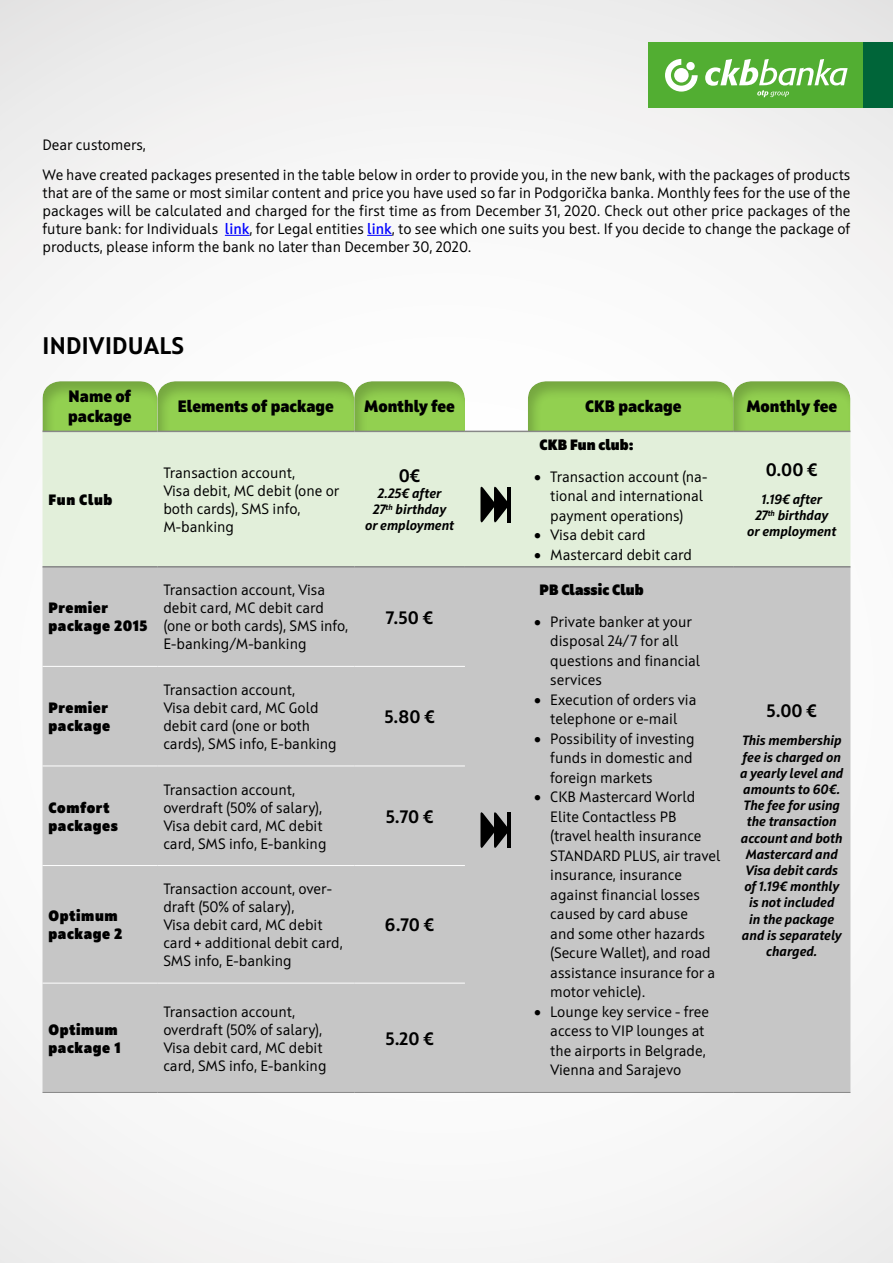
<style>
.page{position:relative;width:893px;height:1263px;background:#f6f6f6}
.page>*{position:absolute;margin:0;border:0;box-sizing:border-box;transform-origin:0 0}
.t1{font:700 24px "Squad";letter-spacing:.01em;color:#000}
.t2{font:700 18px "Squad";color:#000}
.t3{font:800 16.5px/19.8px "Squad";color:#000}
.t4{font:15px/18px "Squad";color:#000}
.t5{font:900 15px/18px "Squad";letter-spacing:.04em;color:#000}
.t6{font:900 15px "Squad";color:#000}
.t7{font:italic 700 13.5px/16.2px "Squad";color:#000;text-align:center}
.s1{font-weight:600;color:#00f}
</style>
<div class="page">
<div style="left:648px;top:43px;width:215px;height:65px;background:#52ae32"></div>
<div style="left:863px;top:43px;width:30px;height:65px;background:#006539"></div>
<svg style="left:665px;top:59px;width:33px;height:33px"></svg>
<div style="left:674px;top:68px;width:15px;height:14px;background:#fff;border-radius:50%"></div>
<div style="left:686px;top:62px;width:9px;height:8px;background:#fff;border-radius:50%"></div>
<svg style="left:705px;top:59px;width:143px;height:38px"></svg>
<div style="left:145px;top:371px;width:223px;height:63px;background:#fcfcfc"></div>
<svg style="left:43px;top:381px;width:298px;height:50px;background:#8ec850"></svg>
<div style="left:341px;top:371px;width:138px;height:63px;background:#000;opacity:.2"></div>
<div style="left:515px;top:371px;width:232px;height:63px;background:#fdfdfd"></div>
<svg style="left:528px;top:381px;width:192px;height:50px;background:#8dc74f"></svg>
<div style="left:720px;top:371px;width:144px;height:63px;background:#000;opacity:.2"></div>
<div style="left:43px;top:432px;width:807px;height:134px;background:#e2efda"></div>
<div style="left:465px;top:431px;width:63px;height:136px;background:#e2efda"></div>
<div style="left:43px;top:567px;width:807px;height:525px;background:#c6c6c6"></div>
<div style="left:465px;top:567px;width:63px;height:525px;background:#c6c6c6"></div>
<hr style="left:43px;top:1092px;width:114px;height:1px;background:#878787">
<hr style="left:157px;top:1092px;width:197px;height:1px;background:#878787">
<hr style="left:354px;top:1092px;width:111px;height:1px;background:#878787">
<hr style="left:465px;top:1092px;width:63px;height:1px;background:#878787">
<hr style="left:528px;top:1092px;width:205px;height:1px;background:#878787">
<hr style="left:733px;top:1092px;width:117px;height:1px;background:#878787">
<hr style="left:43px;top:666px;width:114px;height:1px;background:#fff">
<hr style="left:157px;top:666px;width:197px;height:1px;background:#fff">
<hr style="left:354px;top:666px;width:111px;height:1px;background:#fff">
<hr style="left:43px;top:765px;width:114px;height:1px;background:#fff">
<hr style="left:157px;top:765px;width:197px;height:1px;background:#fff">
<hr style="left:354px;top:765px;width:111px;height:1px;background:#fff">
<hr style="left:43px;top:865px;width:114px;height:1px;background:#fff">
<hr style="left:157px;top:865px;width:197px;height:1px;background:#fff">
<hr style="left:354px;top:865px;width:111px;height:1px;background:#fff">
<hr style="left:43px;top:983px;width:114px;height:1px;background:#fff">
<hr style="left:157px;top:983px;width:197px;height:1px;background:#fff">
<hr style="left:354px;top:983px;width:111px;height:1px;background:#fff">
<hr style="left:43px;top:431px;width:114px;height:1px;background:#878787">
<hr style="left:157px;top:431px;width:197px;height:1px;background:#878787">
<hr style="left:354px;top:431px;width:111px;height:1px;background:#878787">
<hr style="left:465px;top:431px;width:63px;height:1px;background:#878787">
<hr style="left:528px;top:431px;width:205px;height:1px;background:#878787">
<hr style="left:733px;top:431px;width:117px;height:1px;background:#878787">
<hr style="left:43px;top:566px;width:114px;height:1px;background:#878787">
<hr style="left:157px;top:566px;width:197px;height:1px;background:#878787">
<hr style="left:354px;top:566px;width:111px;height:1px;background:#878787">
<hr style="left:465px;top:566px;width:63px;height:1px;background:#878787">
<hr style="left:528px;top:566px;width:205px;height:1px;background:#878787">
<hr style="left:733px;top:566px;width:117px;height:1px;background:#878787">
<svg style="left:480px;top:486px;width:31px;height:37px"></svg>
<svg style="left:480px;top:812px;width:31px;height:36px"></svg>
<svg style="left:225px;top:235px;width:25px;height:1px"></svg>
<svg style="left:367px;top:235px;width:25px;height:1px"></svg>
<p class="t4" style="left:43px;top:130px;width:809px;line-height:30px">Dear customers,<br>We have created packages presented in the table below in order to provide you, in the new bank, with the packages of products</p>
<p class="t4" style="left:43px;top:184px;width:809px;text-align:justify">that are of the same or most similar content and price you have used so far in Podgorička banka. Monthly fees for the use of the packages will be calculated and charged for the first time as from December 31, 2020. Check out other price packages of the future bank: for Individuals <span class="s1">link</span>, for Legal entities <span class="s1">link</span>, to see which one suits you best. If you decide to change the package of products, please inform the bank no later than December 30, 2020.</p>
<h1 class="t1" style="left:43px;top:331px;width:143px">INDIVIDUALS</h1>
<p class="t3" style="left:68px;top:387px;width:65px">Name of package</p>
<p class="t3" style="left:178px;top:396px;width:158px">Elements of package</p>
<p class="t3" style="left:364px;top:396px;width:92px">Monthly fee</p>
<p class="t3" style="left:585px;top:396px;width:98px">CKB package</p>
<p class="t3" style="left:746px;top:396px;width:92px">Monthly fee</p>
<p class="t5" style="left:49px;top:490px;width:65px">Fun Club</p>
<p class="t4" style="left:163px;top:464px;width:178px">Transaction account,<br>Visa debit, MC debit (one or both cards), SMS info,<br>M-banking</p>
<p class="t2" style="left:399px;top:464px;width:23px">0€</p>
<p class="t7" style="left:365px;top:485px;width:91px">2.25€ after<br>27<sup>th</sup> birthday<br>or employment</p>
<p class="t5" style="left:49px;top:599px;width:101px">Premier package 2015</p>
<p class="t5" style="left:49px;top:699px;width:63px">Premier package</p>
<p class="t5" style="left:49px;top:798px;width:71px">Comfort packages</p>
<p class="t5" style="left:49px;top:907px;width:75px">Optimum package 2</p>
<p class="t5" style="left:49px;top:1020px;width:73px">Optimum package 1</p>
<p class="t4" style="left:163px;top:581px;width:187px">Transaction account, Visa debit card, MC debit card (one or both cards), SMS info,<br>E-banking/M-banking</p>
<p class="t4" style="left:163px;top:681px;width:175px">Transaction account,<br>Visa debit card, MC Gold debit card (one or both cards), SMS info, E-banking</p>
<p class="t4" style="left:163px;top:780px;width:165px">Transaction account, overdraft (50% of salary),<br>Visa debit card, MC debit card, SMS info, E-banking</p>
<p class="t4" style="left:163px;top:880px;width:181px">Transaction account, over&shy;draft (50% of salary),<br>Visa debit card, MC debit card + additional debit card,<br>SMS info, E-banking</p>
<p class="t4" style="left:163px;top:1002px;width:165px">Transaction account, overdraft (50% of salary),<br>Visa debit card, MC debit card, SMS info, E-banking</p>
<p class="t2" style="left:386px;top:606px;width:49px">7.50 €</p>
<p class="t2" style="left:384px;top:705px;width:52px">5.80 €</p>
<p class="t2" style="left:386px;top:805px;width:49px">5.70 €</p>
<p class="t2" style="left:385px;top:913px;width:51px">6.70 €</p>
<p class="t2" style="left:385px;top:1027px;width:50px">5.20 €</p>
<p class="t6" style="left:540px;top:435px;width:95px">CKB Fun club:</p>
<p class="t4" style="left:550px;top:467px;width:159px;line-height:19.5px;text-indent:-16px">• Transaction account (na&shy;tional and international payment operations)</p>
<p class="t4" style="left:534px;top:526px;width:113px">• Visa debit card</p>
<p class="t4" style="left:534px;top:545px;width:160px">• Mastercard debit card</p>
<p class="t6" style="left:540px;top:580px;width:105px">PB Classic Club</p>
<p class="t4" style="left:550px;top:612px;width:151px;line-height:19.5px;text-indent:-16px">• Private banker at your disposal 24/7 for all questions and financial services</p>
<p class="t4" style="left:534px;top:690px;width:164px;line-height:19.5px;text-align:center">• Execution of orders via telephone or e-mail</p>
<p class="t4" style="left:550px;top:729px;width:146px;line-height:19.5px;text-indent:-16px">• Possibility of investing funds in domestic and foreign markets</p>
<p class="t4" style="left:550px;top:787px;width:172px;line-height:19.5px;text-indent:-16px">• CKB Mastercard World<br>Elite Contactless PB (travel health insurance<br>STANDARD PLUS, air travel insurance, insurance against financial losses caused by card abuse<br>and some other hazards (Secure Wallet), and road assistance insurance for a motor vehicle).</p>
<p class="t4" style="left:550px;top:1002px;width:160px;line-height:19.5px;text-indent:-16px">• Lounge key service - free access to VIP lounges at the airports in Belgrade,<br>Vienna and Sarajevo</p>
<p class="t2" style="left:766px;top:458px;width:54px">0.00 €</p>
<p class="t7" style="left:747px;top:491px;width:91px">1.19€ after<br>27<sup>th</sup> birthday<br>or employment</p>
<p class="t2" style="left:766px;top:699px;width:52px">5.00 €</p>
<p class="t7" style="left:740px;top:732px;width:105px">This membership fee is charged on a yearly level and amounts to 60€.<br>The fee for using the transaction account and both<br>Mastercard and<br>Visa debit cards of 1.19€ monthly is not included<br>in the package and is separately charged.</p>
</div>
